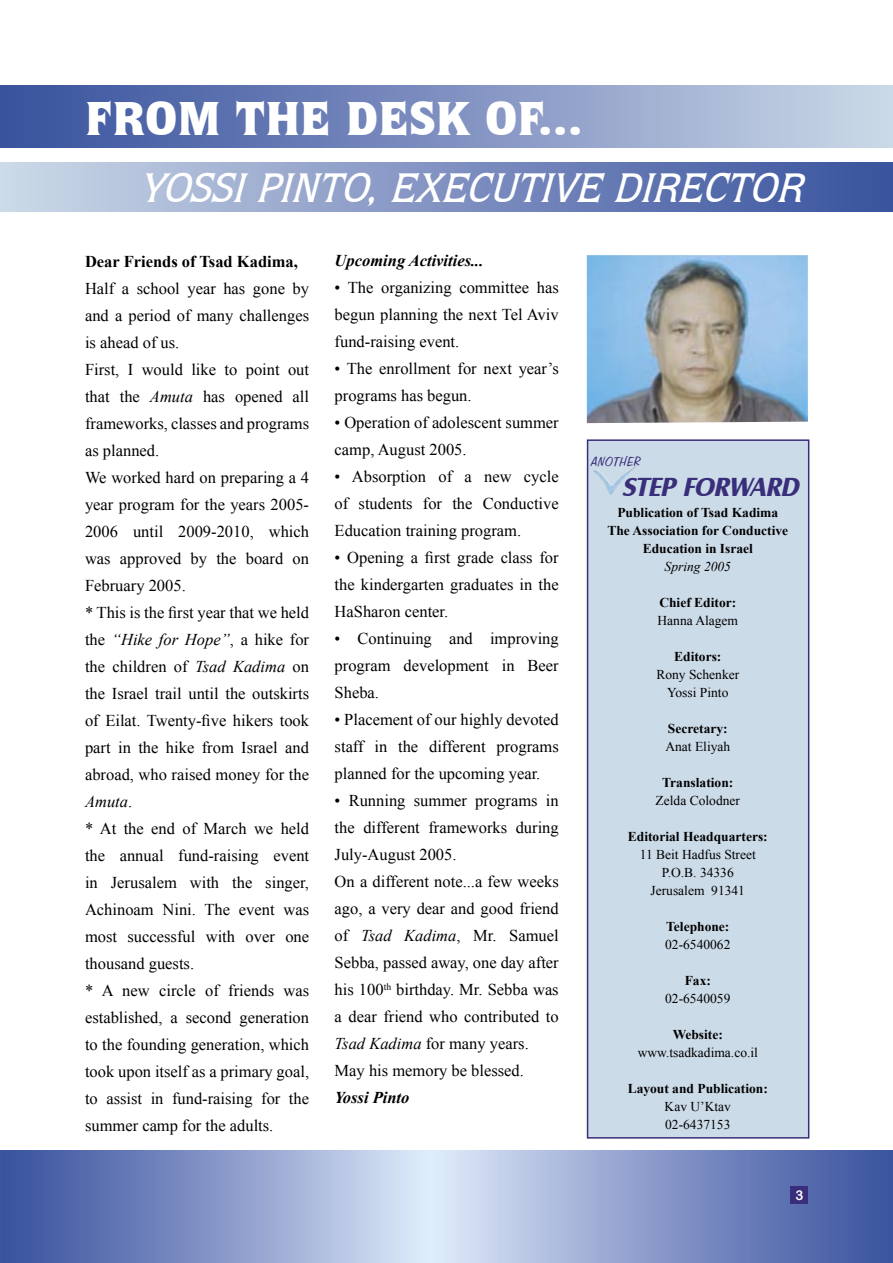
<style>
.page{position:relative;width:893px;height:1263px;background:#fff}
.page>*{position:absolute;margin:0;border:0;box-sizing:border-box;transform-origin:0 0}
.BodyText{font:900 48px "Quorum IT Cby BT";color:#fff}
.BodyText-2{font:italic 500 41.7px "Quorum IT Cby BT";color:#fff}
.BodyText-3{font:italic 700 27px "Castle T";color:#392e7a}
.BodyText-4{font:16.5px/27px "Times New Roman";color:#000;text-align:justify}
.BodyText-5{font:italic 700 16.5px "Times New Roman";color:#000}
.BodyText-6{font:700 16.5px "Times New Roman";color:#000}
.BodyText-7{font:15px "Freehand 575 BT Regular B";color:#392e7a}
.Credits{font:700 13.5px/18px "Times New Roman";color:#000;text-align:center}
.Credits-2{font:13.5px "Times New Roman";color:#000}
.Credits-3{font:italic 13.5px "Times New Roman";color:#000}
.t1{font:13.5px "Arial Rounded MT Bold";color:#fff}
.s1{font-style:italic}
</style>
<div class="page">
<div style="left:0;top:162px;width:893px;height:49px;background:linear-gradient(to right,#ccd8e8,#374f9c)"></div>
<div style="left:0;top:85px;width:893px;height:63px;background:linear-gradient(to right,#364e9c,#cbd6e7)"></div>
<svg style="left:1px;top:1150px;width:892px;height:113px"></svg>
<hr style="left:0;top:1150px;width:1px;height:113px;background:#3b559f">
<div style="left:588px;top:440px;width:221px;height:698px;background:#ccdbe8"></div>
<div style="left:587px;top:439px;width:222px;height:699px;border:2px solid #392e7a"></div>
<img style="left:612px;top:464px;width:28px;height:30px">
<img style="left:587px;top:255px;width:221px;height:168px">
<div style="left:791px;top:1186px;width:17px;height:17px;background:#392e7a"></div>
<p class="BodyText" style="left:85px;top:88px;width:499px">FROM THE DESK OF...</p>
<p class="BodyText-2" style="left:140px;top:162px;width:677px">YOSSIPINTO,EXECUTIVE DIRECTOR</p>
<p class="BodyText-6" style="left:85px;top:250px;width:214px">Dear Friends of Tsad Kadima,</p>
<p class="BodyText-4" style="left:85px;top:274px;width:226px">Half a school year has gone by and a period of many challenges is ahead of us.</p>
<p class="BodyText-4" style="left:85px;top:355px;width:226px">First, I would like to point out that the <span class="s1">Amuta</span> has opened all frameworks, classes and programs as planned.</p>
<p class="BodyText-4" style="left:85px;top:463px;width:226px">We worked hard on preparing a 4 year program for the years 2005- 2006 until 2009-2010, which was approved by the board on February 2005.</p>
<p class="BodyText-4" style="left:85px;top:598px;width:226px">* This is the first year that we held the <span class="s1">“Hike for Hope”</span>, a hike for the children of <span class="s1">Tsad Kadima</span> on the Israel trail until the outskirts of Eilat. Twenty-five hikers took part in the hike from Israel and abroad, who raised money for the <span class="s1">Amuta</span>.</p>
<p class="BodyText-4" style="left:85px;top:814px;width:226px">* At the end of March we held the annual fund-raising event in Jerusalem with the singer, Achinoam Nini. The event was most successful with over one thousand guests.</p>
<p class="BodyText-4" style="left:85px;top:976px;width:226px">* A new circle of friends was established, a second generation to the founding generation, which took upon itself as a primary goal, to assist in fund-raising for the summer camp for the adults.</p>
<p class="BodyText-5" style="left:335px;top:249px;width:150px">Upcoming Activities...</p>
<p class="BodyText-4" style="left:335px;top:274px;width:226px">• The organizing committee has begun planning the next Tel Aviv fund-raising event.</p>
<p class="BodyText-4" style="left:335px;top:355px;width:226px">• The enrollment for next year’s programs has begun.</p>
<p class="BodyText-4" style="left:335px;top:409px;width:226px">• Operation of adolescent summer camp, August 2005.</p>
<p class="BodyText-4" style="left:335px;top:463px;width:226px">• Absorption of a new cycle of students for the Conductive Education training program.</p>
<p class="BodyText-4" style="left:335px;top:544px;width:226px">• Opening a first grade class for the kindergarten graduates in the HaSharon center.</p>
<p class="BodyText-4" style="left:335px;top:625px;width:226px">• Continuing and improving program development in Beer Sheba.</p>
<p class="BodyText-4" style="left:335px;top:706px;width:226px">• Placement of our highly devoted staff in the different programs planned for the upcoming year.</p>
<p class="BodyText-4" style="left:335px;top:787px;width:226px">• Running summer programs in the different frameworks during July-August 2005.</p>
<p class="BodyText-4" style="left:335px;top:868px;width:226px">On a different note...a few weeks ago, a very dear and good friend of <span class="s1">Tsad Kadima</span>, Mr. Samuel Sebba, passed away, one day after his 100<sup>th</sup> birthday. Mr. Sebba was a dear friend who contributed to <span class="s1">Tsad Kadima</span> for many years.</p>
<p class="BodyText-4" style="left:335px;top:1057px;width:191px">May his memory be blessed.</p>
<p class="BodyText-5" style="left:335px;top:1086px;width:76px">Yossi Pinto</p>
<p class="BodyText-7" style="left:591px;top:454px;width:51px">ANOTHER</p>
<p class="BodyText-3" style="left:622px;top:471px;width:185px">STEP FORWARD</p>
<p class="Credits" style="left:617px;top:503px;width:162px">Publication of Tsad Kadima</p>
<p class="Credits" style="left:607px;top:521px;width:182px">The Association for Conductive<br>Education in Israel</p>
<p class="Credits-3" style="left:665px;top:557px;width:68px">Spring 2005</p>
<p class="Credits" style="left:659px;top:593px;width:78px">Chief Editor:</p>
<p class="Credits-2" style="left:657px;top:612px;width:82px">Hanna Alagem</p>
<p class="Credits" style="left:674px;top:647px;width:49px">Editors:</p>
<p class="Credits-2" style="left:656px;top:666px;width:84px">Rony Schenker</p>
<p class="Credits-2" style="left:667px;top:684px;width:63px">Yossi Pinto</p>
<p class="Credits" style="left:668px;top:719px;width:61px">Secretary:</p>
<p class="Credits-2" style="left:665px;top:738px;width:66px">Anat Eliyah</p>
<p class="Credits" style="left:662px;top:773px;width:73px">Translation:</p>
<p class="Credits-2" style="left:656px;top:792px;width:86px">Zelda Colodner</p>
<p class="Credits" style="left:628px;top:827px;width:141px">Editorial Headquarters:</p>
<p class="Credits-2" style="left:640px;top:846px;width:118px">11 Beit Hadfus Street</p>
<p class="Credits-2" style="left:662px;top:864px;width:74px">P.O.B. 34336</p>
<p class="Credits-2" style="left:651px;top:882px;width:96px">Jerusalem 91341</p>
<p class="Credits" style="left:666px;top:917px;width:65px">Telephone:</p>
<p class="Credits-2" style="left:665px;top:936px;width:67px">02-6540062</p>
<p class="Credits" style="left:685px;top:971px;width:28px">Fax:</p>
<p class="Credits-2" style="left:665px;top:990px;width:67px">02-6540059</p>
<p class="Credits" style="left:673px;top:1025px;width:52px">Website:</p>
<p class="Credits-2" style="left:638px;top:1044px;width:122px">www.tsadkadima.co.il</p>
<p class="Credits" style="left:628px;top:1079px;width:142px">Layout and Publication:</p>
<p class="Credits-2" style="left:665px;top:1098px;width:68px">Kav U’Ktav</p>
<p class="Credits-2" style="left:665px;top:1116px;width:67px">02-6437153</p>
<p class="t1" style="left:795px;top:1187px;width:10px">3</p>
</div>
